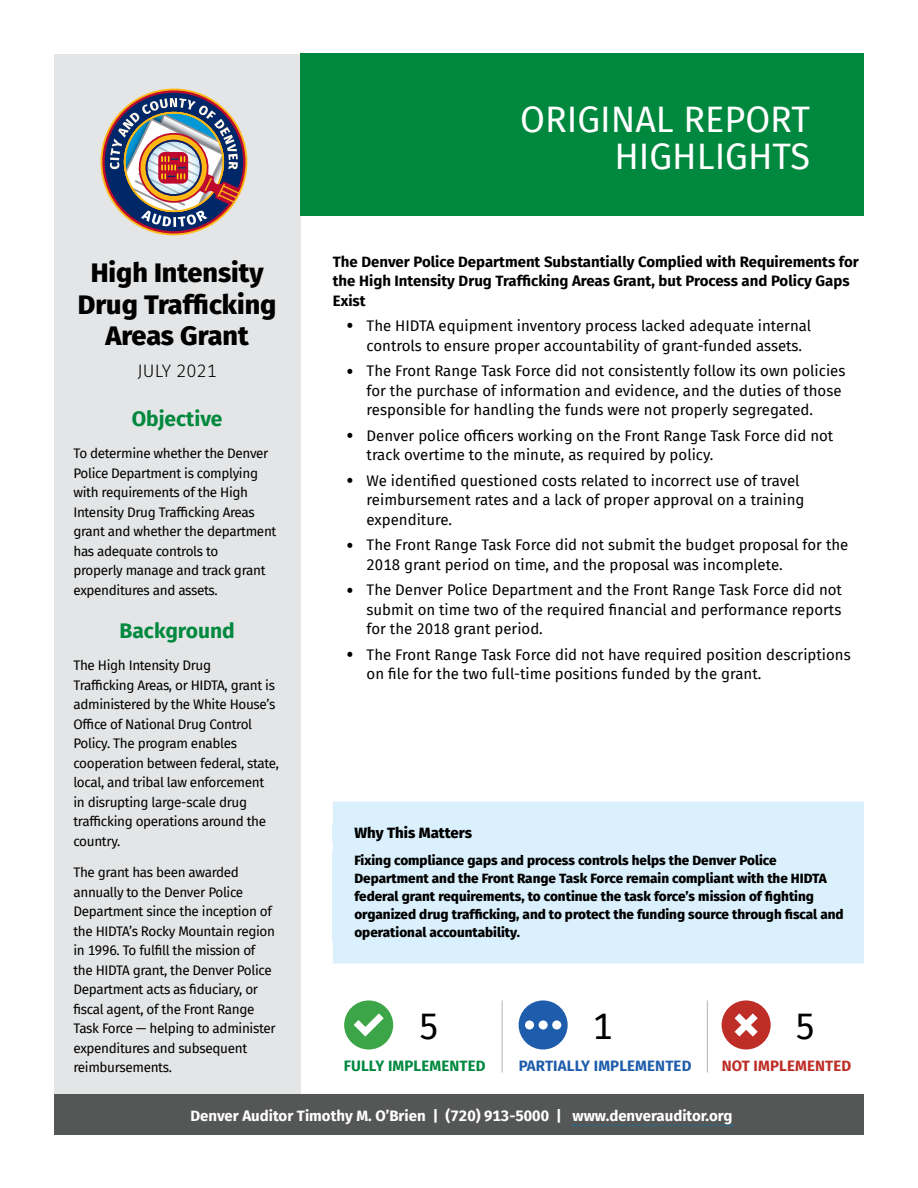
<style>
.page{position:relative;width:918px;height:1188px;background:#fff}
.page>*{position:absolute;margin:0;border:0;box-sizing:border-box;transform-origin:0 0}
.HIGHLIGHTS_Page_Head{font:36px "Fira Sans";color:#fff}
.Highlights_Action_Si{font:36px "Fira Sans";color:#000}
.HIGHLIGHTS_Report_Ti{font:800 27px/31.5px "Fira Sans";color:#000;text-align:center}
.HIGHLIGHTS_green_sub{font:700 21px "Fira Sans";color:#00893e}
.HIGHLIGHTS_Month_Yea{font:300 18px "Fira Sans";color:#000}
.t1{font:15px/19.5px "Fira Sans";color:#000}
.HIGHLIGHTS_finding_t{font:700 15px/19.5px "Fira Sans";color:#000}
.t2{font:700 15px "Fira Sans";color:#fff}
.t3{font:700 15px "Fira Sans";letter-spacing:.01em;color:#1e5dab}
.t4{font:700 15px "Fira Sans";letter-spacing:.01em;color:#00893e}
.SIDEBAR_title__blue{font:800 15px "Fira Sans";color:#000}
.t5{font:700 15px "Fira Sans";letter-spacing:.01em;color:#be2d26}
.t6{font:13.5px/19.5px "Fira Sans";letter-spacing:-.025em;color:#000}
.SIDEBAR_text__blue{font:800 13.5px/18px "Fira Sans";color:#000}
.s1{font-size:21.75px}
</style>
<div class="page">
<div style="left:54px;top:54px;width:246px;height:1040px;background:#e4e5e6"></div>
<div style="left:54px;top:1094px;width:810px;height:41px;background:#555656"></div>
<div style="left:300px;top:54px;width:564px;height:162px;background:#00893e"></div>
<svg style="left:102px;top:90px;width:144px;height:144px"></svg>
<div style="left:105px;top:93px;width:138px;height:138px;background:#002868;border-radius:50%"></div>
<svg style="left:110px;top:98px;width:130px;height:129px"></svg>
<svg style="left:573px;top:1125px;width:160px;height:1px"></svg>
<div style="left:333px;top:802px;width:531px;height:36px;background:#daf1fd"></div>
<div style="left:333px;top:852px;width:531px;height:88px;background:#daf1fd"></div>
<div style="left:333px;top:829px;width:531px;height:36px;background:#daf1fd"></div>
<div style="left:333px;top:937px;width:531px;height:27px;background:#daf1fd"></div>
<div style="left:344px;top:1000px;width:49px;height:50px;background:#3ba548;border-radius:50%"></div>
<svg style="left:354px;top:1013px;width:30px;height:24px"></svg>
<div style="left:519px;top:1000px;width:49px;height:50px;background:#1e5dab;border-radius:50%"></div>
<div style="left:525px;top:1020px;width:9px;height:10px;background:#fff;border-radius:50%"></div>
<div style="left:539px;top:1020px;width:9px;height:10px;background:#fff;border-radius:50%"></div>
<div style="left:552px;top:1020px;width:9px;height:10px;background:#fff;border-radius:50%"></div>
<div style="left:722px;top:1000px;width:49px;height:50px;background:#be2d26;border-radius:50%"></div>
<svg style="left:735px;top:1013px;width:23px;height:24px"></svg>
<hr style="left:502px;top:1000px;width:1px;height:73px;background:#b1b4b6">
<hr style="left:707px;top:1000px;width:1px;height:73px;background:#b1b4b6">
<h1 class="HIGHLIGHTS_Page_Head" style="left:520px;top:92px;width:291px">ORIGINAL REPORT</h1>
<h1 class="HIGHLIGHTS_Page_Head" style="left:614px;top:130px;width:197px">HIGHLIGHTS</h1>
<h4 class="HIGHLIGHTS_finding_t" style="left:333px;top:251px;width:528px">The Denver Police Department Substantially Complied with Requirements for the High Intensity Drug Trafficking Areas Grant, but Process and Policy Gaps<br>Exist</h4>
<p class="t1" style="left:367px;top:316px;width:446px;text-indent:-20px"><span class="s1">•</span> The HIDTA equipment inventory process lacked adequate internal controls to ensure proper accountability of grant-funded assets.</p>
<p class="t1" style="left:367px;top:361px;width:480px;text-indent:-20px"><span class="s1">•</span> The Front Range Task Force did not consistently follow its own policies for the purchase of information and evidence, and the duties of those responsible for handling the funds were not properly segregated.</p>
<p class="t1" style="left:367px;top:425px;width:468px;text-indent:-20px"><span class="s1">•</span> Denver police officers working on the Front Range Task Force did not track overtime to the minute, as required by policy.</p>
<p class="t1" style="left:367px;top:470px;width:439px;text-indent:-20px"><span class="s1">•</span> We identified questioned costs related to incorrect use of travel reimbursement rates and a lack of proper approval on a training expenditure.</p>
<p class="t1" style="left:367px;top:535px;width:483px;text-indent:-20px"><span class="s1">•</span> The Front Range Task Force did not submit the budget proposal for the<br>2018 grant period on time, and the proposal was incomplete.</p>
<p class="t1" style="left:367px;top:580px;width:477px;text-align:justify;text-indent:-20px"><span class="s1">•</span> The Denver Police Department and the Front Range Task Force did not submit on time two of the required financial and performance reports for the 2018 grant period.</p>
<p class="t1" style="left:367px;top:644px;width:486px;text-indent:-20px"><span class="s1">•</span> The Front Range Task Force did not have required position descriptions on file for the two full-time positions funded by the grant.</p>
<h2 class="HIGHLIGHTS_Report_Ti" style="left:78px;top:255px;width:200px">High Intensity<br>Drug Trafficking<br>Areas Grant</h2>
<h2 class="HIGHLIGHTS_Month_Yea" style="left:138px;top:358px;width:81px">JULY 2021</h2>
<h3 class="HIGHLIGHTS_green_sub" style="left:132px;top:401px;width:92px">Objective</h3>
<p class="t6" style="left:73px;top:443px;width:205px">To determine whether the Denver<br>Police Department is complying with requirements of the High<br>Intensity Drug Trafficking Areas grant and whether the department has adequate controls to<br>properly manage and track grant expenditures and assets.</p>
<h3 class="HIGHLIGHTS_green_sub" style="left:120px;top:613px;width:117px">Background</h3>
<p class="t6" style="left:73px;top:655px;width:207px">The High Intensity Drug<br>Trafficking Areas, or HIDTA, grant is administered by the White House’s<br>Office of National Drug Control<br>Policy. The program enables cooperation between federal, state, local, and tribal law enforcement<br>in disrupting large-scale drug trafficking operations around the country.</p>
<p class="t6" style="left:73px;top:862px;width:204px">The grant has been awarded annually to the Denver Police<br>Department since the inception of the HIDTA’s Rocky Mountain region in 1996. To fulfill the mission of the HIDTA grant, the Denver Police<br>Department acts as fiduciary, or fiscal agent, of the Front Range<br>Task Force — helping to administer expenditures and subsequent reimbursements.</p>
<p class="t2" style="left:190px;top:1103px;width:544px">Denver Auditor Timothy M. O’Brien | (720) 913-5000 | www.denverauditor.org</p>
<h3 class="SIDEBAR_title__blue" style="left:354px;top:819px;width:119px">Why This Matters</h3>
<p class="SIDEBAR_text__blue" style="left:354px;top:850px;width:491px">Fixing compliance gaps and process controls helps the Denver Police Department and the Front Range Task Force remain compliant with the HIDTA federal grant requirements, to continue the task force’s mission of fighting organized drug trafficking, and to protect the funding source through fiscal and operational accountability.</p>
<h3 class="Highlights_Action_Si" style="left:419px;top:999px;width:22px">5</h3>
<h3 class="Highlights_Action_Si" style="left:593px;top:999px;width:22px">1</h3>
<h3 class="Highlights_Action_Si" style="left:795px;top:999px;width:22px">5</h3>
<p class="t5" style="left:722px;top:1053px;width:131px">NOT IMPLEMENTED</p>
<p class="t4" style="left:344px;top:1053px;width:143px">FULLY IMPLEMENTED</p>
<p class="t3" style="left:519px;top:1053px;width:174px">PARTIALLY IMPLEMENTED</p>
</div>
